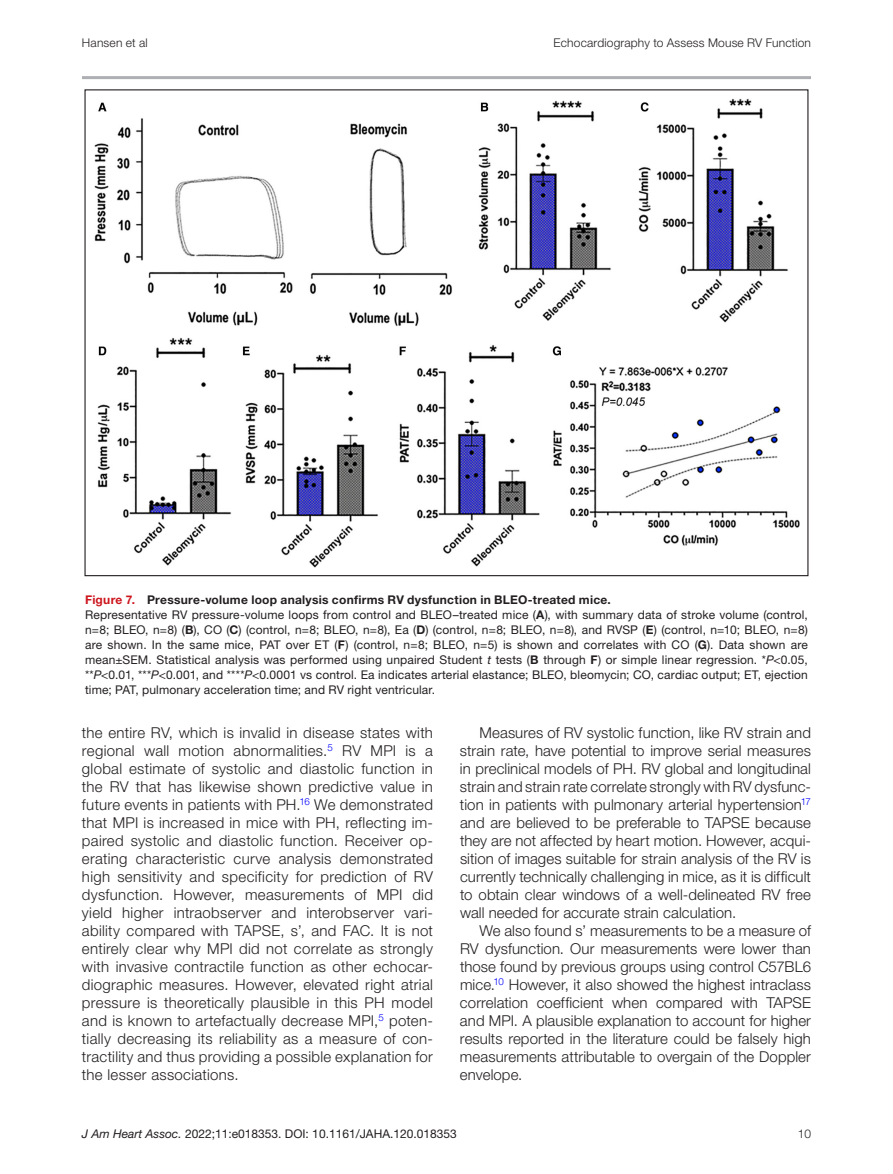
<style>
.page{position:relative;width:893px;height:1174px;background:#fff}
.page>*{position:absolute;margin:0;border:0;box-sizing:border-box;transform-origin:0 0}
.t1{font:300 15px/18px "Helvetica Neue LT Std";letter-spacing:.01em;color:#231f20;text-align:justify}
.t2{font:12px/15px "Helvetica Neue LT Std";letter-spacing:.015em;color:#231f20}
.t3{font:300 12px "Helvetica Neue LT Std";letter-spacing:.015em;color:#231f20}
.s1{font-weight:700;color:#cd151d}
.s2{font-weight:700}
.s3{font-style:italic}
</style>
<div class="page">
<img style="left:94px;top:98px;width:705px;height:469px">
<hr style="left:82px;top:76px;width:729px;height:3px;background:#aeafb3">
<p class="t3" style="left:82px;top:35px;width:67px">Hansen et al</p>
<p class="t3" style="left:554px;top:35px;width:259px">Echocardiography to Assess Mouse RV Function</p>
<p class="t2" style="left:85px;top:592px;width:724px"><span class="s1">Figure 7.</span> <span class="s2">Pressure-volume loop analysis confirms RV dysfunction in BLEO-treated mice.<br></span>Representative RV pressure-volume loops from control and BLEO–treated mice (<span class="s2">A</span>), with summary data of stroke volume (control, n=8; BLEO, n=8) (<span class="s2">B</span>), CO (<span class="s2">C</span>) (control, n=8; BLEO, n=8), Ea (<span class="s2">D</span>) (control, n=8; BLEO, n=8), and RVSP (<span class="s2">E</span>) (control, n=10; BLEO, n=8) are shown. In the same mice, PAT over ET (<span class="s2">F</span>) (control, n=8; BLEO, n=5) is shown and correlates with CO (<span class="s2">G</span>). Data shown are mean±SEM. Statistical analysis was performed using unpaired Student <span class="s3">t</span> tests (<span class="s2">B</span> through <span class="s2">F</span>) or simple linear regression. *<span class="s3">P&lt;</span>0.05, **<span class="s3">P&lt;</span>0.01, ***<span class="s3">P&lt;</span>0.001, and ****<span class="s3">P&lt;</span>0.0001 vs control. Ea indicates arterial elastance; BLEO, bleomycin; CO, cardiac output; ET, ejection time; PAT, pulmonary acceleration time; and RV right ventricular.</p>
<p class="t1" style="left:82px;top:723px;width:353px">the entire RV, which is invalid in disease states with regional wall motion abnormalities.<sup>5</sup> RV MPI is a global estimate of systolic and diastolic function in the RV that has likewise shown predictive value in future events in patients with PH.<sup>16</sup> We demonstrated that MPI is increased in mice with PH, reflecting im&shy;paired systolic and diastolic function. Receiver op&shy;erating characteristic curve analysis demonstrated high sensitivity and specificity for prediction of RV dysfunction. However, measurements of MPI did yield higher intraobserver and interobserver vari&shy;ability compared with TAPSE, s’, and FAC. It is not entirely clear why MPI did not correlate as strongly with invasive contractile function as other echocar&shy;diographic measures. However, elevated right atrial pressure is theoretically plausible in this PH model and is known to artefactually decrease MPI,<sup>5</sup> poten&shy;tially decreasing its reliability as a measure of con&shy;tractility and thus providing a possible explanation for the lesser associations.</p>
<p class="t1" style="left:460px;top:723px;width:353px;text-indent:20px">Measures of RV systolic function, like RV strain and strain rate, have potential to improve serial measures in preclinical models of PH. RV global and longitudinal strain and strain rate correlate strongly with RV dysfunc&shy;tion in patients with pulmonary arterial hypertension<sup>17 </sup>and are believed to be preferable to TAPSE because they are not affected by heart motion. However, acqui&shy;sition of images suitable for strain analysis of the RV is currently technically challenging in mice, as it is difficult to obtain clear windows of a well-delineated RV free wall needed for accurate strain calculation.</p>
<p class="t1" style="left:460px;top:921px;width:353px;text-indent:20px">We also found s’ measurements to be a measure of RV dysfunction. Our measurements were lower than those found by previous groups using control C57BL6 mice.<sup>10</sup> However, it also showed the highest intraclass correlation coefficient when compared with TAPSE and MPI. A plausible explanation to account for higher results reported in the literature could be falsely high measurements attributable to overgain of the Doppler envelope.</p>
<p class="t2" style="left:82px;top:1126px;width:376px"><span class="s3">J Am Heart Assoc.</span> 2022;11:e018353. DOI: 10.1161/JAHA.120.018353</p>
<p class="t3" style="left:798px;top:1126px;width:15px">10</p>
</div>
